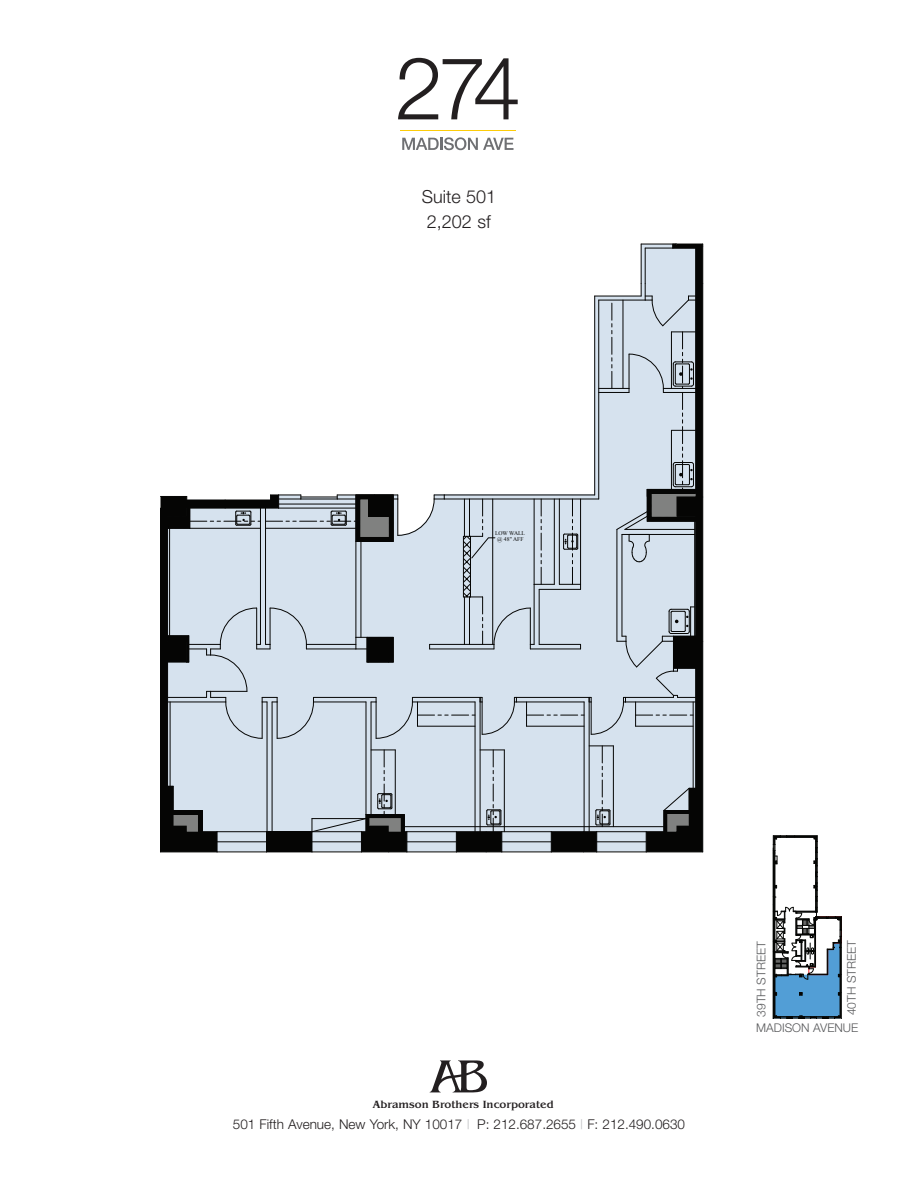
<style>
.page{position:relative;width:918px;height:1188px;background:#fff}
.page>*{position:absolute;margin:0;border:0;box-sizing:border-box;transform-origin:0 0}
.t1{font:300 18px/25.5px "Helvetica Neue";color:#231f20}
.t2{font:300 13.5px "Helvetica Neue";color:#231f20}
.t3{font:300 12px "Helvetica Neue";color:#57585a}
.t4{font:500 10.8px "Benguiat Std";color:#231f20}
.t5{font:5.7px/6.9px "Times New Roman";color:#050504;text-align:center}
.s1{color:#bcbdc0}
</style>
<div class="page">
<hr style="left:160px;top:508px;width:1px;height:344px;background:#050504">
<svg style="left:161px;top:244px;width:542px;height:608px"></svg>
<svg style="left:772px;top:835px;width:1px;height:183px"></svg>
<svg style="left:773px;top:835px;width:69px;height:183px"></svg>
<hr style="left:773px;top:848px;width:1px;height:170px;background:#040503">
<svg style="left:402px;top:137px;width:112px;height:13px"></svg>
<svg style="left:398px;top:58px;width:120px;height:61px"></svg>
<hr style="left:400px;top:130px;width:116px;height:1px;background:#fdcc09">
<svg style="left:430px;top:1060px;width:57px;height:32px"></svg>
<h1 class="t1" style="left:422px;top:183px;width:76px">Suite 501<br>2,202 sf</h1>
<p class="t5" style="left:495px;top:529px;width:32px">LOW WALL @ 48" AFF</p>
<p class="t4" style="left:373px;top:1099px;width:182px">Abramson Brothers Incorporated</p>
<p class="t2" style="left:233px;top:1116px;width:454px">501 Fifth Avenue, New York, NY 10017 <span class="s1">|</span> P: 212.687.2655 <span class="s1">|</span> F: 212.490.0630</p>
<p class="t3" style="left:754px;top:1017px;width:77px;rotate:-90deg">39TH STREET</p>
<p class="t3" style="left:844px;top:1015px;width:77px;rotate:-90deg">40TH STREET</p>
<p class="t3" style="left:756px;top:1020px;width:103px">MADISON AVENUE</p>
</div>
